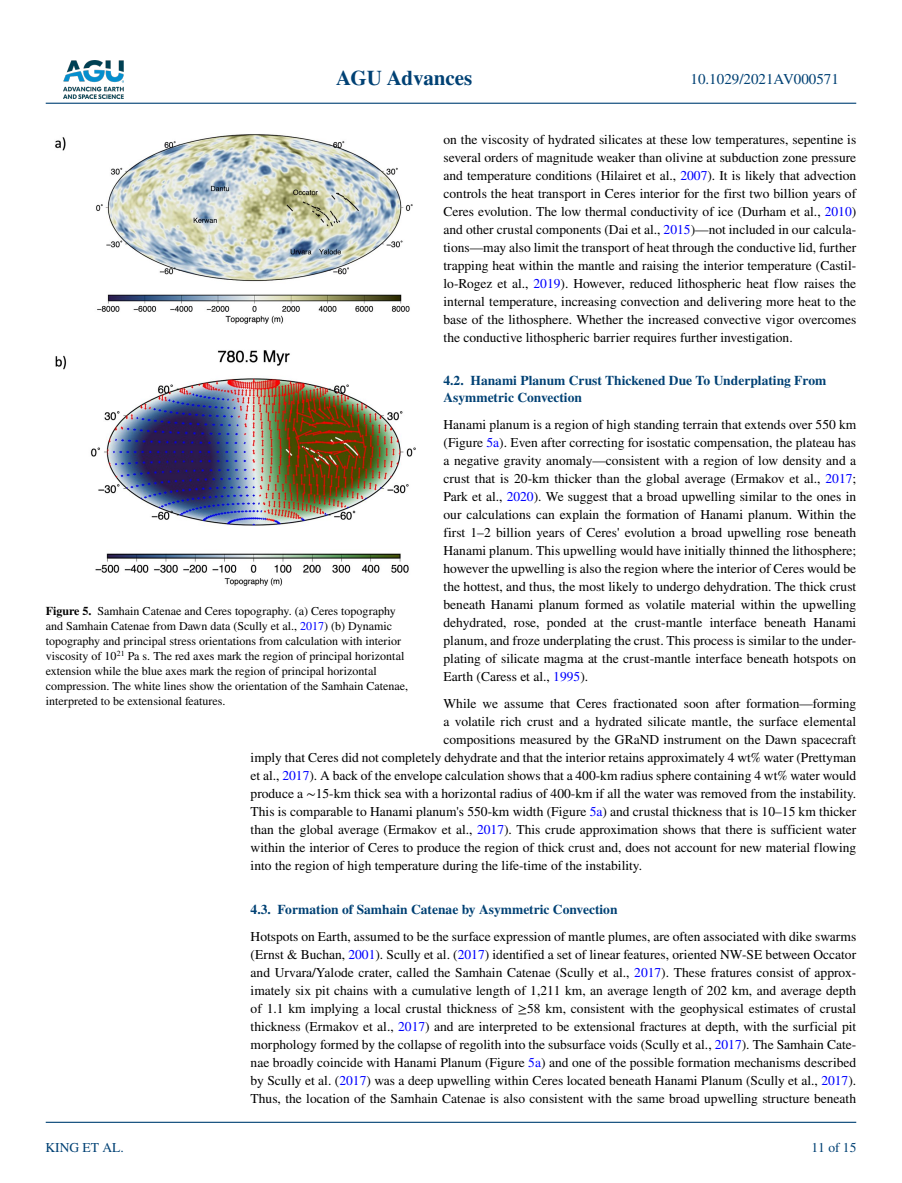
<style>
.page{position:relative;width:902px;height:1183px;background:#fff}
.page>*{position:absolute;margin:0;border:0;box-sizing:border-box;transform-origin:0 0}
.t1{font:700 21px "STIX";color:#004174}
.t2{font:15px "STIX";color:#004174}
.t3{font:13.5px/18px "STIX";color:#000;text-align:justify}
.t4{font:700 13.5px/16.5px "STIX";color:#004174}
.t5{font:13.5px "STIX";color:#004174}
.t6{font:12px/15px "STIX";color:#000}
.s1{color:#00f}
.s2{font-weight:700}
</style>
<div class="page">
<img style="left:63px;top:60px;width:60px;height:39px">
<hr style="left:46px;top:103px;width:810px;height:1px;background:#004174">
<hr style="left:46px;top:1121px;width:810px;height:1px;background:#004174">
<img style="left:55px;top:134px;width:361px;height:452px">
<h1 class="t1" style="left:336px;top:66px;width:138px">AGU Advances</h1>
<p class="t2" style="left:690px;top:69px;width:150px">10.1029/2021AV000571</p>
<p class="t3" style="left:443px;top:131px;width:414px">on the viscosity of hydrated silicates at these low temperatures, sepentine is several orders of magnitude weaker than olivine at subduction zone pressure and temperature conditions (Hilairet et al., <span class="s1">2007</span>). It is likely that advection controls the heat transport in Ceres interior for the first two billion years of Ceres evolution. The low thermal conductivity of ice (Durham et al., <span class="s1">2010</span>) and other crustal components (Dai et al., <span class="s1">2015</span>)—not included in our calcula&shy;tions—may also limit the transport of heat through the conductive lid, further trapping heat within the mantle and raising the interior temperature (Castil&shy;lo-Rogez et al., <span class="s1">2019</span>). However, reduced lithospheric heat flow raises the internal temperature, increasing convection and delivering more heat to the base of the lithosphere. Whether the increased convective vigor overcomes the conductive lithospheric barrier requires further investigation.</p>
<p class="t4" style="left:443px;top:372px;width:384px">4.2. Hanami Planum Crust Thickened Due To Underplating From<br>Asymmetric Convection</p>
<p class="t3" style="left:443px;top:416px;width:414px">Hanami planum is a region of high standing terrain that extends over 550 km (Figure <span class="s1">5a</span>). Even after correcting for isostatic compensation, the plateau has a negative gravity anomaly—consistent with a region of low density and a crust that is 20-km thicker than the global average (Ermakov et al., <span class="s1">2017</span>; Park et al., <span class="s1">2020</span>). We suggest that a broad upwelling similar to the ones in our calculations can explain the formation of Hanami planum. Within the first 1–2 billion years of Ceres' evolution a broad upwelling rose beneath Hanami planum. This upwelling would have initially thinned the lithosphere; however the upwelling is also the region where the interior of Ceres would be the hottest, and thus, the most likely to undergo dehydration. The thick crust beneath Hanami planum formed as volatile material within the upwelling dehydrated, rose, ponded at the crust-mantle interface beneath Hanami planum, and froze underplating the crust. This process is similar to the under&shy;plating of silicate magma at the crust-mantle interface beneath hotspots on Earth (Caress et al., <span class="s1">1995</span>).</p>
<p class="t3" style="left:443px;top:695px;width:414px">While we assume that Ceres fractionated soon after formation—forming</p>
<p class="t3" style="left:443px;top:713px;width:414px">a volatile rich crust and a hydrated silicate mantle, the surface elemental</p>
<p class="t3" style="left:443px;top:731px;width:414px">compositions measured by the GRaND instrument on the Dawn spacecraft</p>
<p class="t3" style="left:250px;top:749px;width:607px">imply that Ceres did not completely dehydrate and that the interior retains approximately 4 wt% water (Prettyman</p>
<p class="t3" style="left:250px;top:767px;width:607px">et al., <span class="s1">2017</span>). A back of the envelope calculation shows that a 400-km radius sphere containing 4 wt% water would</p>
<p class="t3" style="left:250px;top:785px;width:607px">produce a ∼15-km thick sea with a horizontal radius of 400-km if all the water was removed from the instability.</p>
<p class="t3" style="left:250px;top:803px;width:607px">This is comparable to Hanami planum's 550-km width (Figure <span class="s1">5a</span>) and crustal thickness that is 10–15 km thicker</p>
<p class="t3" style="left:250px;top:821px;width:607px">than the global average (Ermakov et al., <span class="s1">2017</span>). This crude approximation shows that there is sufficient water</p>
<p class="t3" style="left:250px;top:839px;width:607px">within the interior of Ceres to produce the region of thick crust and, does not account for new material flowing</p>
<p class="t3" style="left:250px;top:857px;width:393px">into the region of high temperature during the life-time of the instability.</p>
<p class="t4" style="left:250px;top:900px;width:368px">4.3. Formation of Samhain Catenae by Asymmetric Convection</p>
<p class="t3" style="left:250px;top:927px;width:607px">Hotspots on Earth, assumed to be the surface expression of mantle plumes, are often associated with dike swarms (Ernst &amp; Buchan, <span class="s1">2001</span>). Scully et al. (<span class="s1">2017</span>) identified a set of linear features, oriented NW-SE between Occator and Urvara/Yalode crater, called the Samhain Catenae (Scully et al., <span class="s1">2017</span>). These fratures consist of approx&shy;imately six pit chains with a cumulative length of 1,211 km, an average length of 202 km, and average depth of 1.1 km implying a local crustal thickness of ≥58 km, consistent with the geophysical estimates of crustal thickness (Ermakov et al., <span class="s1">2017</span>) and are interpreted to be extensional fractures at depth, with the surficial pit morphology formed by the collapse of regolith into the subsurface voids (Scully et al., <span class="s1">2017</span>). The Samhain Cate&shy;nae broadly coincide with Hanami Planum (Figure <span class="s1">5a</span>) and one of the possible formation mechanisms described by Scully et al. (<span class="s1">2017</span>) was a deep upwelling within Ceres located beneath Hanami Planum (Scully et al., <span class="s1">2017</span>).<br>Thus, the location of the Samhain Catenae is also consistent with the same broad upwelling structure beneath</p>
<p class="t6" style="left:46px;top:604px;width:364px"><span class="s2">Figure 5.</span> Samhain Catenae and Ceres topography. (a) Ceres topography and Samhain Catenae from Dawn data (Scully et al., <span class="s1">2017</span>) (b) Dynamic topography and principal stress orientations from calculation with interior viscosity of 10<sup>21</sup> Pa s. The red axes mark the region of principal horizontal extension while the blue axes mark the region of principal horizontal compression. The white lines show the orientation of the Samhain Catenae, interpreted to be extensional features.</p>
<p class="t5" style="left:45px;top:1138px;width:80px">KING ET AL.</p>
<p class="t5" style="left:811px;top:1138px;width:46px">11 of 15</p>
</div>
